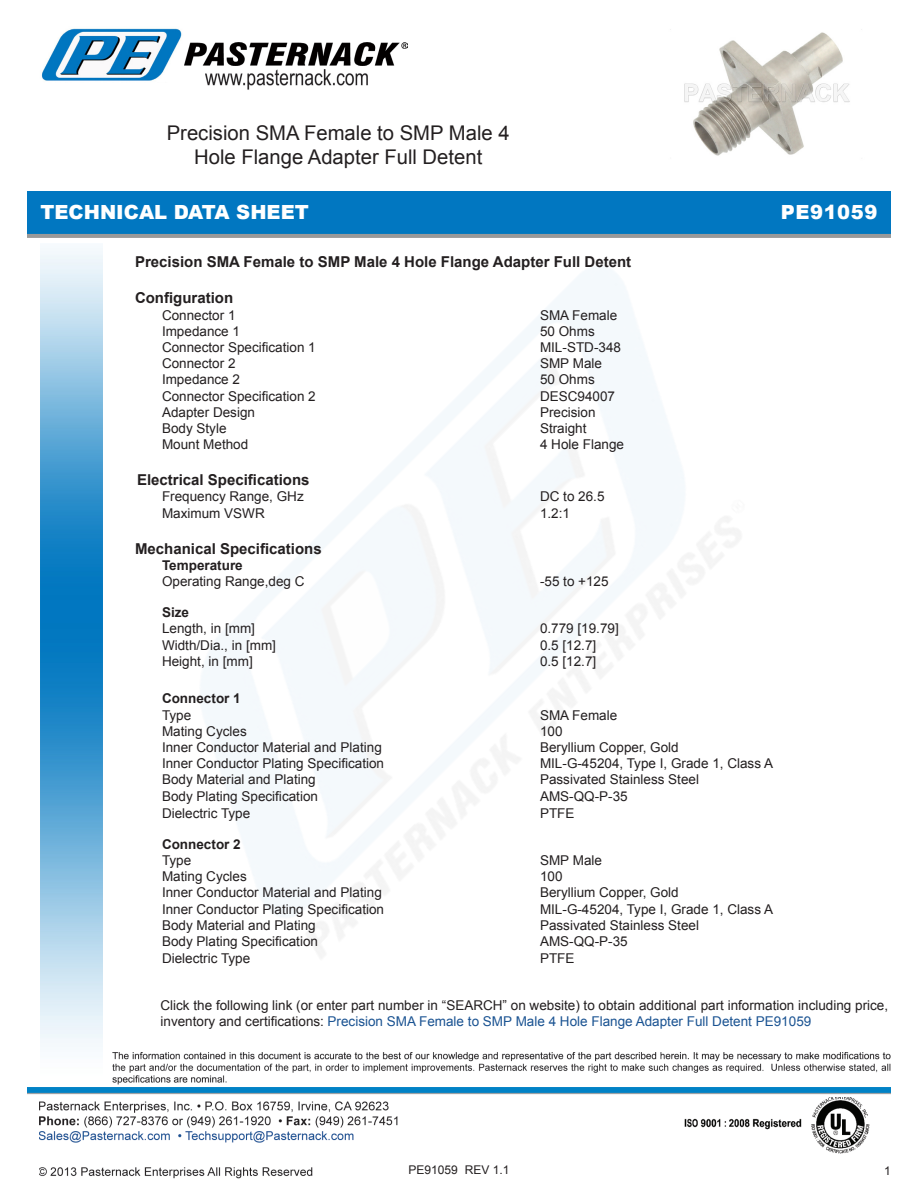
<style>
.page{position:relative;width:918px;height:1188px;background:#fff}
.page>*{position:absolute;margin:0;border:0;box-sizing:border-box;transform-origin:0 0}
.Header_for_Descripti{font:20.25px/24.3px "Arial";color:#231f20;text-align:center}
.t1{font:900 19.5px "Arial";color:#fff}
.t2{font:900 19.5px "Arial";letter-spacing:.03em;color:#fff}
.Head1{font:700 15px "Arial";color:#231f20}
.Web_Description_Para{font:700 15px "Arial";color:#231f20}
.Specs_Para{font:13.5px "Arial";color:#231f20}
.Description_and_PN_L{font:13.5px/16.2px "Arial";color:#231f20}
.Head2{font:700 13.5px "Arial";color:#231f20}
.Head2_after_Head1{font:700 13.5px "Arial";color:#231f20}
.t3{font:12px "Arial";color:#231f20}
.s1{color:#1a5392}
</style>
<div class="page">
<img style="left:39px;top:1052px;width:852px;height:127px">
<img style="left:40px;top:248px;width:62px;height:829px">
<img style="left:95px;top:248px;width:646px;height:721px">
<img style="left:27px;top:1088px;width:864px;height:9px">
<img style="left:41px;top:28px;width:141px;height:53px">
<img style="left:185px;top:42px;width:222px;height:24px">
<img style="left:206px;top:69px;width:162px;height:21px">
<img style="left:27px;top:191px;width:864px;height:47px">
<img style="left:670px;top:29px;width:180px;height:127px">
<p class="Header_for_Descripti" style="left:167px;top:121px;width:344px">Precision SMA Female to SMP Male 4<br>Hole Flange Adapter Full Detent</p>
<p class="t1" style="left:40px;top:198px;width:270px">TECHNICAL DATA SHEET</p>
<p class="Web_Description_Para" style="left:135px;top:252px;width:498px">Precision SMA Female to SMP Male 4 Hole Flange Adapter Full Detent</p>
<p class="Head1" style="left:135px;top:288px;width:100px">Configuration</p>
<p class="Specs_Para" style="left:162px;top:306px;width:75px">Connector 1</p>
<p class="Specs_Para" style="left:540px;top:306px;width:79px">SMA Female</p>
<p class="Specs_Para" style="left:162px;top:322px;width:80px">Impedance 1</p>
<p class="Specs_Para" style="left:540px;top:322px;width:56px">50 Ohms</p>
<p class="Specs_Para" style="left:162px;top:338px;width:155px">Connector Specification 1</p>
<p class="Specs_Para" style="left:540px;top:338px;width:83px">MIL-STD-348</p>
<p class="Specs_Para" style="left:162px;top:355px;width:75px">Connector 2</p>
<p class="Specs_Para" style="left:540px;top:355px;width:64px">SMP Male</p>
<p class="Specs_Para" style="left:162px;top:371px;width:80px">Impedance 2</p>
<p class="Specs_Para" style="left:540px;top:371px;width:56px">50 Ohms</p>
<p class="Specs_Para" style="left:162px;top:387px;width:155px">Connector Specification 2</p>
<p class="Specs_Para" style="left:540px;top:387px;width:77px">DESC94007</p>
<p class="Specs_Para" style="left:162px;top:403px;width:95px">Adapter Design</p>
<p class="Specs_Para" style="left:540px;top:403px;width:57px">Precision</p>
<p class="Specs_Para" style="left:162px;top:419px;width:66px">Body Style</p>
<p class="Specs_Para" style="left:540px;top:419px;width:48px">Straight</p>
<p class="Specs_Para" style="left:162px;top:436px;width:88px">Mount Method</p>
<p class="Specs_Para" style="left:540px;top:436px;width:86px">4 Hole Flange</p>
<p class="Head1" style="left:137px;top:470px;width:174px">Electrical Specifications</p>
<p class="Specs_Para" style="left:162px;top:488px;width:143px">Frequency Range, GHz</p>
<p class="Specs_Para" style="left:540px;top:488px;width:66px">DC to 26.5</p>
<p class="Specs_Para" style="left:162px;top:504px;width:104px">Maximum VSWR</p>
<p class="Specs_Para" style="left:540px;top:504px;width:32px">1.2:1</p>
<p class="Head1" style="left:135px;top:538px;width:188px">Mechanical Specifications</p>
<p class="Head2_after_Head1" style="left:162px;top:556px;width:82px">Temperature</p>
<p class="Specs_Para" style="left:162px;top:572px;width:144px">Operating Range,deg C</p>
<p class="Specs_Para" style="left:540px;top:572px;width:70px">-55 to +125</p>
<p class="Head2" style="left:162px;top:604px;width:29px">Size</p>
<p class="Specs_Para" style="left:162px;top:620px;width:95px">Length, in [mm]</p>
<p class="Specs_Para" style="left:540px;top:620px;width:80px">0.779 [19.79]</p>
<p class="Specs_Para" style="left:162px;top:636px;width:116px">Width/Dia., in [mm]</p>
<p class="Specs_Para" style="left:540px;top:636px;width:58px">0.5 [12.7]</p>
<p class="Specs_Para" style="left:162px;top:652px;width:92px">Height, in [mm]</p>
<p class="Specs_Para" style="left:540px;top:652px;width:58px">0.5 [12.7]</p>
<p class="Head2" style="left:162px;top:690px;width:80px">Connector 1</p>
<p class="Specs_Para" style="left:162px;top:706px;width:31px">Type</p>
<p class="Specs_Para" style="left:540px;top:706px;width:79px">SMA Female</p>
<p class="Specs_Para" style="left:162px;top:722px;width:86px">Mating Cycles</p>
<p class="Specs_Para" style="left:540px;top:722px;width:24px">100</p>
<p class="Specs_Para" style="left:162px;top:738px;width:221px">Inner Conductor Material and Plating</p>
<p class="Specs_Para" style="left:540px;top:738px;width:140px">Beryllium Copper, Gold</p>
<p class="Specs_Para" style="left:162px;top:755px;width:224px">Inner Conductor Plating Specification</p>
<p class="Specs_Para" style="left:540px;top:755px;width:235px">MIL-G-45204, Type I, Grade 1, Class A</p>
<p class="Specs_Para" style="left:162px;top:771px;width:155px">Body Material and Plating</p>
<p class="Specs_Para" style="left:540px;top:771px;width:161px">Passivated Stainless Steel</p>
<p class="Specs_Para" style="left:162px;top:787px;width:158px">Body Plating Specification</p>
<p class="Specs_Para" style="left:540px;top:787px;width:89px">AMS-QQ-P-35</p>
<p class="Specs_Para" style="left:162px;top:804px;width:90px">Dielectric Type</p>
<p class="Specs_Para" style="left:540px;top:804px;width:36px">PTFE</p>
<p class="Head2" style="left:162px;top:835px;width:80px">Connector 2</p>
<p class="Specs_Para" style="left:162px;top:851px;width:31px">Type</p>
<p class="Specs_Para" style="left:540px;top:851px;width:64px">SMP Male</p>
<p class="Specs_Para" style="left:162px;top:868px;width:86px">Mating Cycles</p>
<p class="Specs_Para" style="left:540px;top:868px;width:24px">100</p>
<p class="Specs_Para" style="left:162px;top:884px;width:221px">Inner Conductor Material and Plating</p>
<p class="Specs_Para" style="left:540px;top:884px;width:140px">Beryllium Copper, Gold</p>
<p class="Specs_Para" style="left:162px;top:900px;width:224px">Inner Conductor Plating Specification</p>
<p class="Specs_Para" style="left:540px;top:900px;width:235px">MIL-G-45204, Type I, Grade 1, Class A</p>
<p class="Specs_Para" style="left:162px;top:916px;width:155px">Body Material and Plating</p>
<p class="Specs_Para" style="left:540px;top:916px;width:161px">Passivated Stainless Steel</p>
<p class="Specs_Para" style="left:162px;top:932px;width:158px">Body Plating Specification</p>
<p class="Specs_Para" style="left:540px;top:932px;width:89px">AMS-QQ-P-35</p>
<p class="Specs_Para" style="left:162px;top:950px;width:90px">Dielectric Type</p>
<p class="Specs_Para" style="left:540px;top:950px;width:36px">PTFE</p>
<p class="Description_and_PN_L" style="left:160px;top:998px;width:729px">Click the following link (or enter part number in “SEARCH” on website) to obtain additional part information including price, inventory and certifications: <span class="s1">Precision SMA Female to SMP Male 4 Hole Flange Adapter Full Detent PE91059</span></p>
<p class="t2" style="left:781px;top:198px;width:98px">PE91059</p>
<p class="t3" style="left:409px;top:1162px;width:102px">PE91059 REV 1.1</p>
<p class="t3" style="left:884px;top:1162px;width:8px">1</p>
</div>
